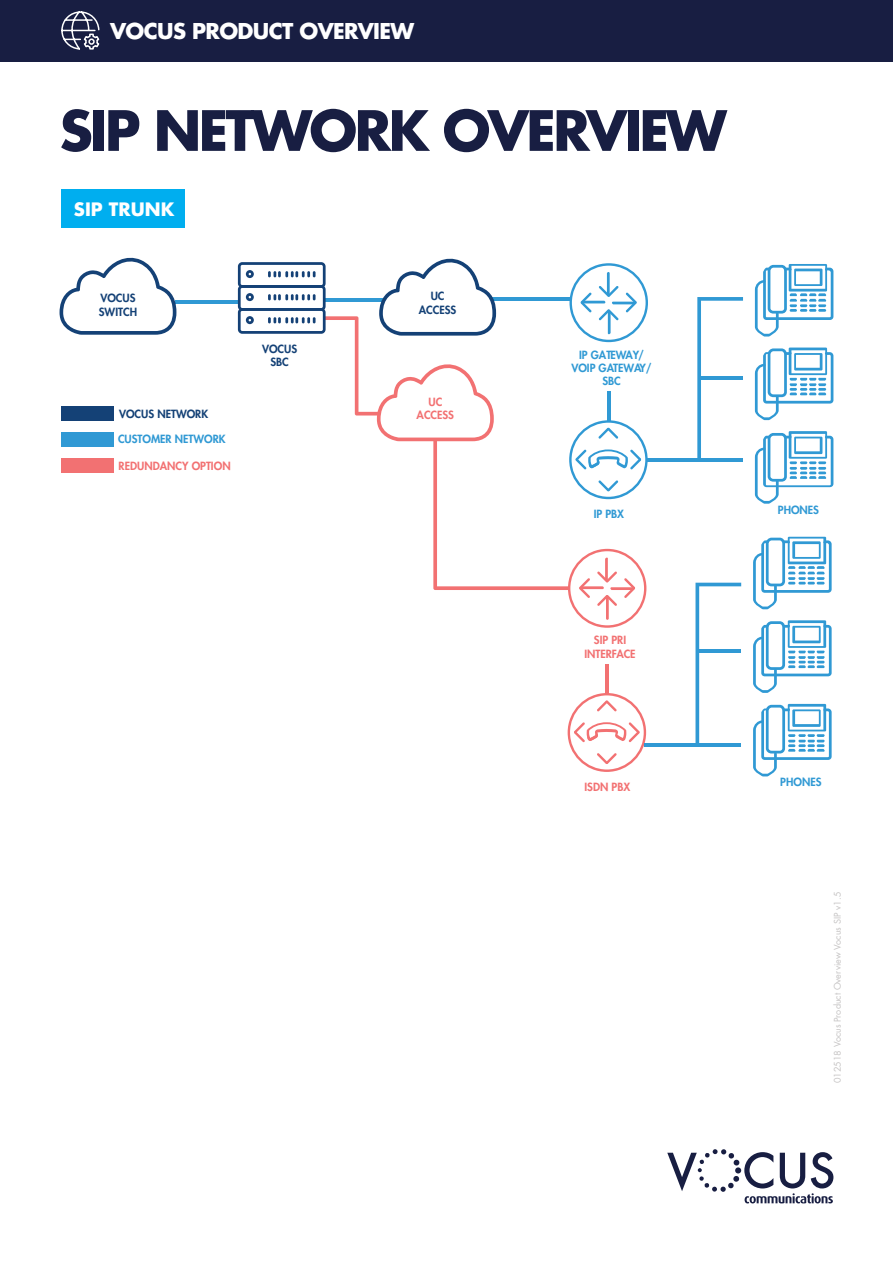
<style>
.page{position:relative;width:893px;height:1263px;background:#fff}
.page>*{position:absolute;margin:0;border:0;box-sizing:border-box;transform-origin:0 0}
.t1{font:700 54px "Futura Std";letter-spacing:-.05em;color:#181e42}
.t2{font:700 21.3px "Futura Std";letter-spacing:-.03em;color:#fff}
.t3{font:700 18px "Futura Std";color:#fff}
.t4{font:800 10.95px/13.2px "Futura Std";color:#3099d4;text-align:center}
.t5{font:800 10.95px/13.2px "Futura Std";color:#f27172;text-align:center}
.t6{font:800 10.95px/13.2px "Futura Std";color:#144176;text-align:center}
.t7{font:9px "Futura Std";color:#c5c3c3}
</style>
<div class="page">
<svg style="left:667px;top:1149px;width:166px;height:54px"></svg>
<div style="left:61px;top:190px;width:123px;height:38px;background:#00aeef"></div>
<div style="left:0;top:0;width:893px;height:62px;background:#181e42"></div>
<svg style="left:61px;top:11px;width:39px;height:39px"></svg>
<hr style="left:175px;top:300px;width:65px;height:3px;background:#3099d4">
<svg style="left:60px;top:257px;width:116px;height:78px"></svg>
<svg style="left:755px;top:264px;width:78px;height:72px"></svg>
<svg style="left:755px;top:348px;width:78px;height:72px"></svg>
<svg style="left:755px;top:431px;width:78px;height:73px"></svg>
<hr style="left:646px;top:458px;width:97px;height:3px;background:#3099d4">
<svg style="left:697px;top:297px;width:46px;height:161px"></svg>
<hr style="left:699px;top:376px;width:44px;height:4px;background:#3099d4">
<svg style="left:238px;top:258px;width:410px;height:370px"></svg>
<svg style="left:753px;top:537px;width:79px;height:72px"></svg>
<svg style="left:753px;top:620px;width:79px;height:73px"></svg>
<svg style="left:753px;top:704px;width:79px;height:72px"></svg>
<svg style="left:568px;top:693px;width:78px;height:79px"></svg>
<hr style="left:644px;top:743px;width:97px;height:4px;background:#3099d4">
<hr style="left:605px;top:664px;width:4px;height:30px;background:#f27172">
<svg style="left:695px;top:583px;width:46px;height:160px"></svg>
<hr style="left:697px;top:649px;width:44px;height:3px;background:#3099d4">
<div style="left:62px;top:406px;width:52px;height:15px;background:#144176"></div>
<div style="left:62px;top:432px;width:52px;height:15px;background:#3099d4"></div>
<div style="left:62px;top:458px;width:52px;height:14px;background:#f27172"></div>
<h2 class="t2" style="left:110px;top:17px;width:306px">VOCUS PRODUCT OVERVIEW</h2>
<h1 class="t1" style="left:60px;top:95px;width:669px">SIP NETWORK OVERVIEW</h1>
<h3 class="t3" style="left:74px;top:197px;width:102px">SIP TRUNK</h3>
<p class="t6" style="left:99px;top:292px;width:40px;text-align:left">VOCUS<br>SWITCH</p>
<p class="t6" style="left:119px;top:408px;width:91px">VOCUS NETWORK</p>
<p class="t4" style="left:118px;top:432px;width:109px">CUSTOMER NETWORK</p>
<p class="t5" style="left:119px;top:459px;width:114px">REDUNDANCY OPTION</p>
<p class="t6" style="left:419px;top:290px;width:39px">UC<br>ACCESS</p>
<p class="t6" style="left:262px;top:342px;width:37px">VOCUS<br>SBC</p>
<p class="t4" style="left:571px;top:348px;width:82px">IP GATEWAY/<br>VOIP GATEWAY/<br>SBC</p>
<p class="t5" style="left:417px;top:395px;width:39px">UC<br>ACCESS</p>
<p class="t4" style="left:594px;top:507px;width:32px">IP PBX</p>
<p class="t4" style="left:778px;top:503px;width:43px">PHONES</p>
<p class="t5" style="left:584px;top:634px;width:53px">SIP PRI<br>INTERFACE</p>
<p class="t5" style="left:584px;top:780px;width:47px">ISDN PBX</p>
<p class="t4" style="left:780px;top:775px;width:43px">PHONES</p>
<p class="t7" style="left:832px;top:1083px;width:193px;rotate:-90deg">012518 Vocus Product Overview Vocus SIP v1.5</p>
</div>
